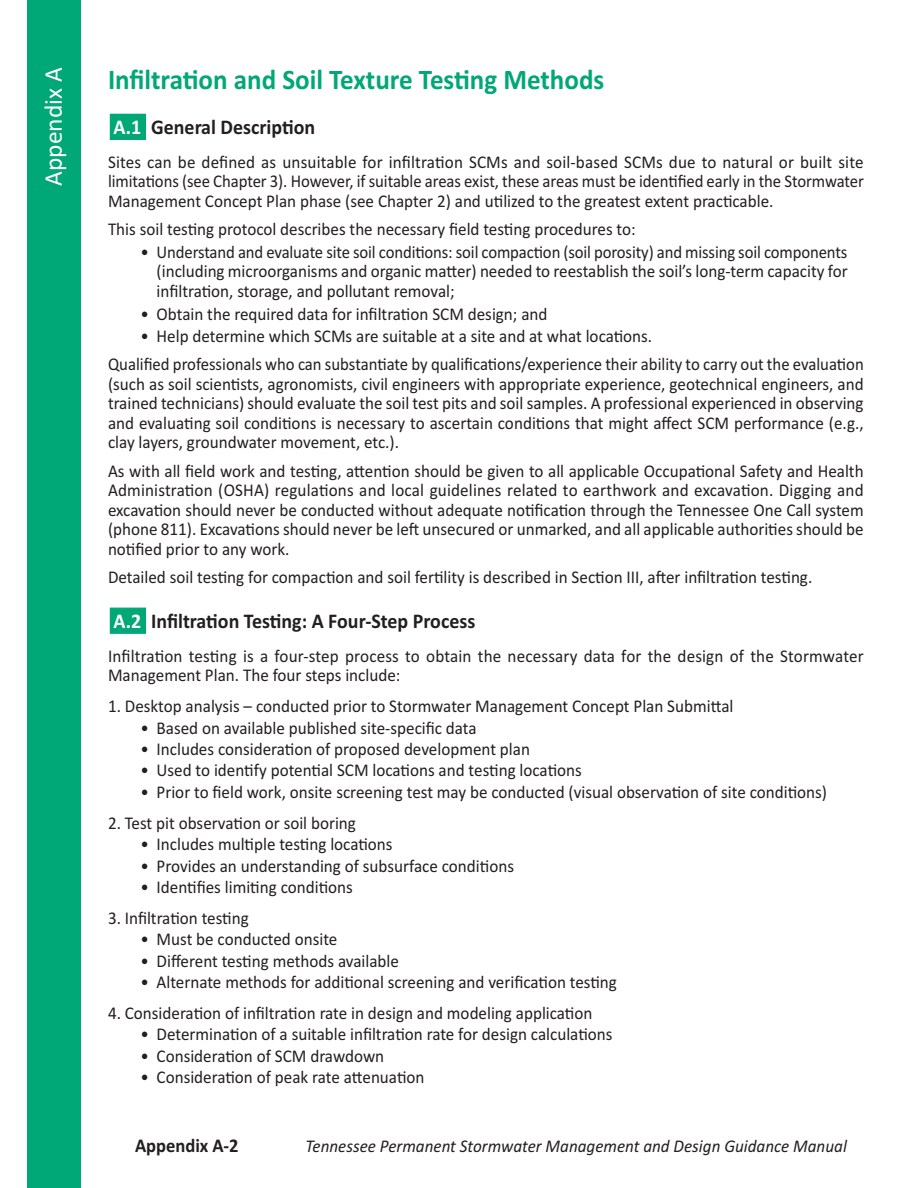
<style>
.page{position:relative;width:918px;height:1188px;background:#fff}
.page>*{position:absolute;margin:0;border:0;box-sizing:border-box;transform-origin:0 0}
.t1{font:700 28.5px "Calibri";color:#00a777;scale:.95 1}
.t2{font:25.5px "Calibri";color:#fff}
.t3{font:700 21px "Calibri";color:#231f20;scale:.95 1}
.t4{font:700 19.5px "Calibri";color:#231f20;scale:.95 1}
.t5{font:18px/19.5px "Calibri";color:#231f20;text-align:justify;scale:.95 1}
.t6{font:italic 18px "Calibri";color:#231f20;scale:.95 1}
.s1{color:#00a777}
.s2{color:#fff}
</style>
<div class="page">
<div style="left:27px;top:0;width:54px;height:1188px;background:#00a777"></div>
<h2 class="t2" style="left:38px;top:186px;width:120px;rotate:-90deg">Appendix A</h2>
<h1 class="t1" style="left:108px;top:62px;width:524px">Infiltration and Soil Texture Testing Methods</h1>
<p class="t3" style="left:109px;top:114px;width:219px"><span class="s1">■</span><span class="s2">A.1</span> General Description</p>
<p class="t5" style="left:108px;top:152px;width:797px">Sites can be defined as unsuitable for infiltration SCMs and soil-based SCMs due to natural or built site limitations (see Chapter 3). However, if suitable areas exist, these areas must be identified early in the Stormwater Management Concept Plan phase (see Chapter 2) and utilized to the greatest extent practicable.</p>
<p class="t5" style="left:108px;top:219px;width:557px">This soil testing protocol describes the necessary field testing procedures to:</p>
<p class="t5" style="left:157px;top:242px;width:729px;text-indent:-16px">• Understand and evaluate site soil conditions: soil compaction (soil porosity) and missing soil components (including microorganisms and organic matter) needed to reestablish the soil’s long-term capacity for infiltration, storage, and pollutant removal;</p>
<p class="t5" style="left:140px;top:304px;width:430px">• Obtain the required data for infiltration SCM design; and</p>
<p class="t5" style="left:108px;top:322px;width:797px;line-height:28.2px;text-indent:32px">• Help determine which SCMs are suitable at a site and at what locations.<br>Qualified professionals who can substantiate by qualifications/experience their ability to carry out the evaluation</p>
<p class="t5" style="left:108px;top:374px;width:797px">(such as soil scientists, agronomists, civil engineers with appropriate experience, geotechnical engineers, and trained technicians) should evaluate the soil test pits and soil samples. A professional experienced in observing and evaluating soil conditions is necessary to ascertain conditions that might affect SCM performance (e.g., clay layers, groundwater movement, etc.).</p>
<p class="t5" style="left:108px;top:461px;width:797px">As with all field work and testing, attention should be given to all applicable Occupational Safety and Health Administration (OSHA) regulations and local guidelines related to earthwork and excavation. Digging and excavation should never be conducted without adequate notification through the Tennessee One Call system (phone 811). Excavations should never be left unsecured or unmarked, and all applicable authorities should be notified prior to any work.</p>
<p class="t5" style="left:108px;top:567px;width:743px">Detailed soil testing for compaction and soil fertility is described in Section III, after infiltration testing.</p>
<p class="t3" style="left:109px;top:608px;width:387px"><span class="s1">■</span><span class="s2">A.2</span> Infiltration Testing: A Four-Step Process</p>
<p class="t5" style="left:108px;top:646px;width:797px">Infiltration testing is a four-step process to obtain the necessary data for the design of the Stormwater<br>Management Plan. The four steps include:</p>
<p class="t5" style="left:108px;top:696px;width:660px">1. Desktop analysis – conducted prior to Stormwater Management Concept Plan Submittal</p>
<p class="t5" style="left:140px;top:718px;width:355px">• Based on available published site-specific data</p>
<p class="t5" style="left:140px;top:739px;width:412px">• Includes consideration of proposed development plan</p>
<p class="t5" style="left:140px;top:760px;width:466px">• Used to identify potential SCM locations and testing locations</p>
<p class="t5" style="left:140px;top:782px;width:724px">• Prior to field work, onsite screening test may be conducted (visual observation of site conditions)</p>
<p class="t5" style="left:108px;top:813px;width:263px">2. Test pit observation or soil boring</p>
<p class="t5" style="left:140px;top:834px;width:267px">• Includes multiple testing locations</p>
<p class="t5" style="left:140px;top:856px;width:395px">• Provides an understanding of subsurface conditions</p>
<p class="t5" style="left:140px;top:877px;width:225px">• Identifies limiting conditions</p>
<p class="t5" style="left:108px;top:908px;width:150px">3. Infiltration testing</p>
<p class="t5" style="left:140px;top:929px;width:209px">• Must be conducted onsite</p>
<p class="t5" style="left:140px;top:951px;width:274px">• Different testing methods available</p>
<p class="t5" style="left:140px;top:972px;width:503px">• Alternate methods for additional screening and verification testing</p>
<p class="t5" style="left:108px;top:1003px;width:511px">4. Consideration of infiltration rate in design and modeling application</p>
<p class="t5" style="left:140px;top:1025px;width:498px">• Determination of a suitable infiltration rate for design calculations</p>
<p class="t5" style="left:140px;top:1046px;width:258px">• Consideration of SCM drawdown</p>
<p class="t5" style="left:140px;top:1067px;width:301px">• Consideration of peak rate attenuation</p>
<p class="t4" style="left:135px;top:1134px;width:111px">Appendix A-2</p>
<p class="t6" style="left:306px;top:1136px;width:571px">Tennessee Permanent Stormwater Management and Design Guidance Manual</p>
</div>
